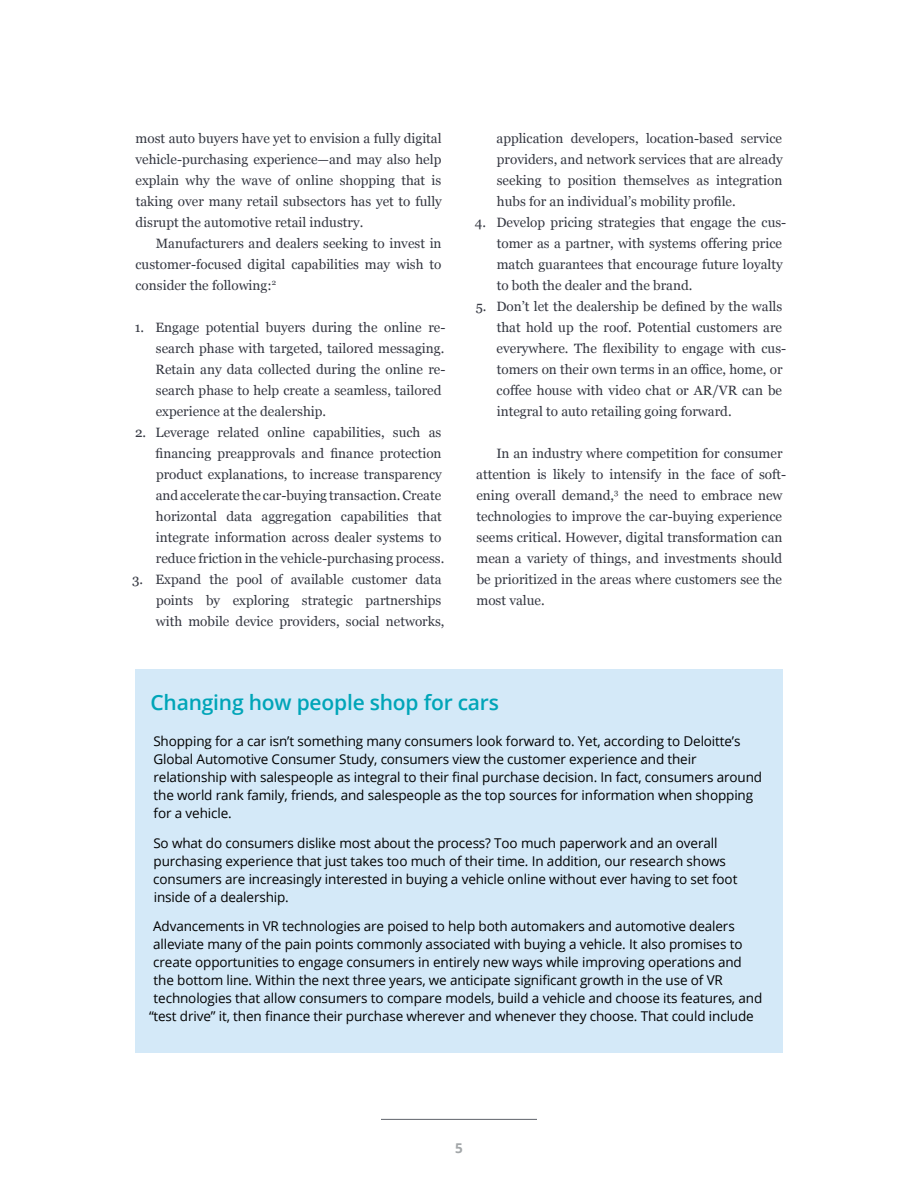
<style>
.page{position:relative;width:918px;height:1188px;background:#fff}
.page>*{position:absolute;margin:0;border:0;box-sizing:border-box;transform-origin:0 0}
.t1{font:600 21px "Open Sans";letter-spacing:-.01em;color:#00a5b8}
.t2{font:13.5px/21px "Georgia";color:#343741}
.t3{font:13.5px/18px "Open Sans";letter-spacing:-.01em;color:#000}
.t4{font:700 13.5px "Open Sans";color:#a3a7a9}
</style>
<div class="page">
<hr style="left:381px;top:1119px;width:156px;height:1px;background:#5f636a">
<div style="left:135px;top:670px;width:648px;height:383px;background:#d4e9f8"></div>
<p class="t2" style="left:135px;top:127px;width:308px;text-align:justify">most auto buyers have yet to envision a fully digital vehicle-purchasing experience—and may also help explain why the wave of online shopping that is taking over many retail subsectors has yet to fully disrupt the automotive retail industry.</p>
<p class="t2" style="left:136px;top:232px;width:308px;text-align:justify;text-indent:20px">Manufacturers and dealers seeking to invest in customer-focused digital capabilities may wish to consider the following:<sup>2</sup></p>
<p class="t2" style="left:156px;top:316px;width:291px;text-indent:-21px">1. Engage potential buyers during the online re&shy;search phase with targeted, tailored messaging.<br>Retain any data collected during the online re&shy;search phase to help create a seamless, tailored experience at the dealership.</p>
<p class="t2" style="left:156px;top:421px;width:290px;text-indent:-21px">2. Leverage related online capabilities, such as financing preapprovals and finance protection product explanations, to increase transparency and accelerate the car-buying transaction. Create horizontal data aggregation capabilities that integrate information across dealer systems to reduce friction in the vehicle-purchasing process.</p>
<p class="t2" style="left:156px;top:568px;width:290px;text-indent:-24px">3. Expand the pool of available customer data points by exploring strategic partnerships with mobile device providers, social networks,</p>
<p class="t2" style="left:497px;top:127px;width:288px;text-align:justify">application developers, location-based service providers, and network services that are already seeking to position themselves as integration hubs for an individual’s mobility profile.</p>
<p class="t2" style="left:497px;top:211px;width:291px;text-indent:-22px">4. Develop pricing strategies that engage the cus&shy;tomer as a partner, with systems offering price match guarantees that encourage future loyalty to both the dealer and the brand.</p>
<p class="t2" style="left:497px;top:295px;width:291px;text-indent:-21px">5. Don’t let the dealership be defined by the walls that hold up the roof. Potential customers are everywhere. The flexibility to engage with cus&shy;tomers on their own terms in an office, home, or coffee house with video chat or AR/VR can be integral to auto retailing going forward.</p>
<p class="t2" style="left:476px;top:442px;width:312px;text-indent:20px">In an industry where competition for consumer attention is likely to intensify in the face of soft&shy;ening overall demand,<sup>3</sup> the need to embrace new technologies to improve the car-buying experience seems critical. However, digital transformation can mean a variety of things, and investments should be prioritized in the areas where customers see the most value.</p>
<h1 class="t1" style="left:151px;top:687px;width:350px">Changing how people shop for cars</h1>
<p class="t3" style="left:153px;top:732px;width:610px">Shopping for a car isn’t something many consumers look forward to. Yet, according to Deloitte’s Global Automotive Consumer Study, consumers view the customer experience and their relationship with salespeople as integral to their final purchase decision. In fact, consumers around the world rank family, friends, and salespeople as the top sources for information when shopping for a vehicle.</p>
<p class="t3" style="left:153px;top:833px;width:586px">So what do consumers dislike most about the process? Too much paperwork and an overall purchasing experience that just takes too much of their time. In addition, our research shows consumers are increasingly interested in buying a vehicle online without ever having to set foot inside of a dealership.</p>
<p class="t3" style="left:153px;top:917px;width:583px">Advancements in VR technologies are poised to help both automakers and automotive dealers</p>
<p class="t3" style="left:153px;top:935px;width:591px">alleviate many of the pain points commonly associated with buying a vehicle. It also promises to</p>
<p class="t3" style="left:153px;top:953px;width:590px">create opportunities to engage consumers in entirely new ways while improving operations and</p>
<p class="t3" style="left:154px;top:971px;width:571px">the bottom line. Within the next three years, we anticipate significant growth in the use of VR</p>
<p class="t3" style="left:154px;top:989px;width:610px">technologies that allow consumers to compare models, build a vehicle and choose its features, and</p>
<p class="t3" style="left:149px;top:1007px;width:606px">“test drive” it, then finance their purchase wherever and whenever they choose. That could include</p>
<p class="t4" style="left:455px;top:1138px;width:9px">5</p>
</div>
